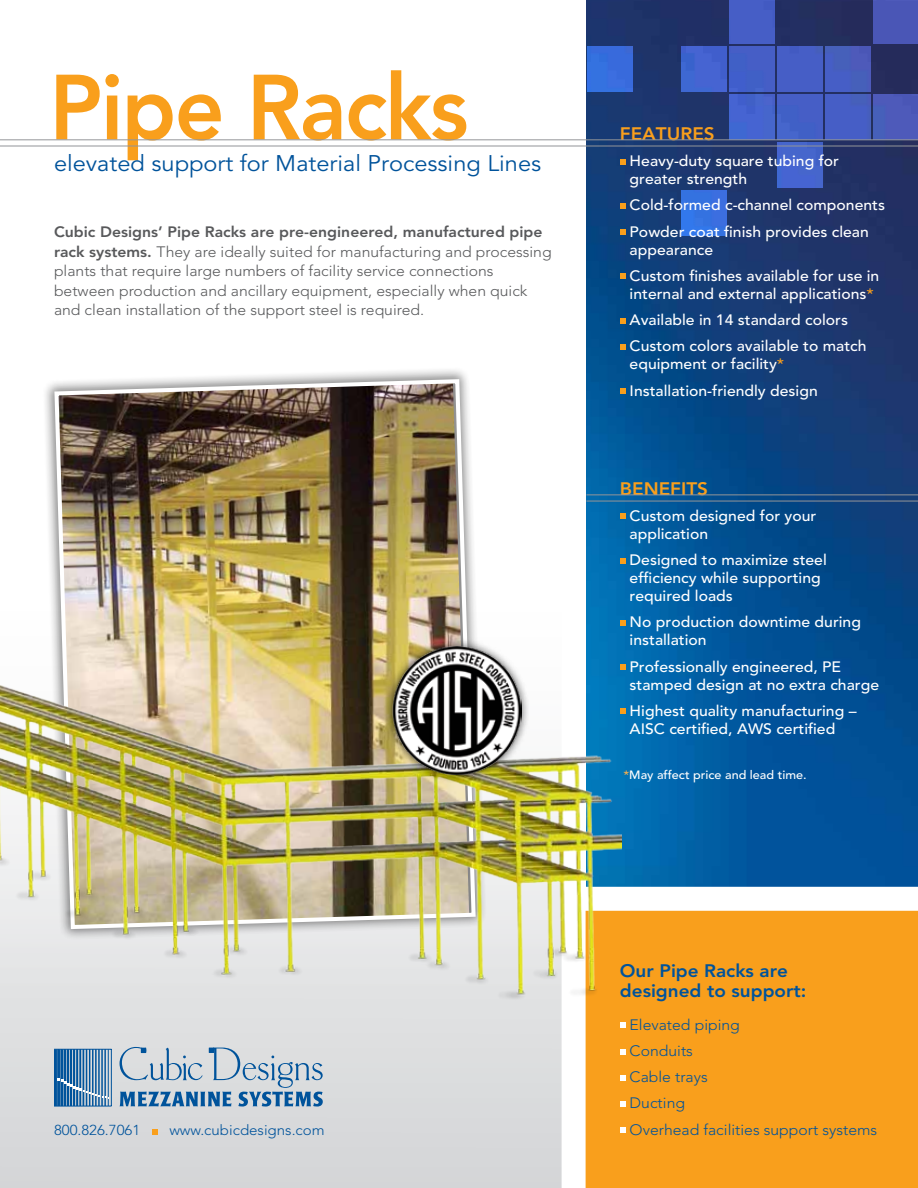
<style>
.page{position:relative;width:918px;height:1188px;background:#fff}
.page>*{position:absolute;margin:0;border:0;box-sizing:border-box;transform-origin:0 0}
.t1{font:800 91.5px "Avenir";letter-spacing:-.02em;color:#f99f1c;scale:.95 1}
.t2{font:22.5px "Avenir";color:#00539b;scale:1.05 1}
.t3{font:800 18px/19.5px "Avenir";color:#00539b;scale:1.05 1}
.t4{font:800 18px "Avenir";color:#f99f1c;scale:1.05 1}
.t5{font:500 15px/18px "Avenir";color:#fff;scale:1.05 1}
.t6{font:300 15px/19.5px "Avenir";color:#58595b;scale:1.05 1}
.t7{font:300 15px/26.2px "Avenir";color:#00539b;scale:1.05 1}
.t8{font:300 14.4px "Avenir";color:#00539b;scale:1.05 1}
.t9{font:500 12px "Avenir";color:#fff;scale:1.05 1}
.s1{font-weight:800}
.s2{color:#f99f1c}
.s3{color:#fbb04b}
</style>
<div class="page">
<div style="left:0;top:1069px;width:562px;height:119px;background:#d7d8da"></div>
<img style="left:586px;top:0;width:332px;height:887px">
<div style="left:729px;top:94px;width:45px;height:46px;background:#4664d2"></div>
<div style="left:729px;top:46px;width:45px;height:46px;background:#425ec6"></div>
<div style="left:777px;top:142px;width:45px;height:46px;background:#4666cc"></div>
<div style="left:825px;top:94px;width:45px;height:46px;background:#465ec6"></div>
<div style="left:777px;top:46px;width:45px;height:46px;background:#465ec6"></div>
<div style="left:729px;top:0;width:45px;height:44px;background:#465ec6"></div>
<div style="left:681px;top:46px;width:45px;height:46px;background:#4464d2"></div>
<div style="left:681px;top:191px;width:45px;height:45px;background:#3472e0"></div>
<div style="left:777px;top:94px;width:45px;height:46px;background:#465ec6"></div>
<div style="left:825px;top:46px;width:45px;height:46px;background:#465eba"></div>
<div style="left:587px;top:46px;width:45px;height:46px;background:#386ede"></div>
<div style="left:873px;top:94px;width:45px;height:46px;background:#4e5aba"></div>
<div style="left:873px;top:0;width:45px;height:44px;background:#4a56b6"></div>
<svg style="left:152px;top:1129px;width:6px;height:6px"></svg>
<svg style="left:620px;top:159px;width:6px;height:6px"></svg>
<svg style="left:620px;top:203px;width:6px;height:6px"></svg>
<svg style="left:620px;top:229px;width:6px;height:6px"></svg>
<svg style="left:620px;top:274px;width:6px;height:5px"></svg>
<svg style="left:620px;top:318px;width:6px;height:6px"></svg>
<svg style="left:620px;top:344px;width:6px;height:6px"></svg>
<svg style="left:620px;top:388px;width:6px;height:6px"></svg>
<svg style="left:620px;top:514px;width:6px;height:5px"></svg>
<svg style="left:620px;top:558px;width:6px;height:6px"></svg>
<svg style="left:620px;top:620px;width:6px;height:6px"></svg>
<svg style="left:622px;top:664px;width:4px;height:6px"></svg>
<svg style="left:622px;top:709px;width:4px;height:5px"></svg>
<div style="left:577px;top:911px;width:341px;height:277px;background:#f99f1c"></div>
<svg style="left:622px;top:1023px;width:4px;height:5px"></svg>
<svg style="left:622px;top:1049px;width:4px;height:5px"></svg>
<svg style="left:620px;top:1075px;width:6px;height:6px"></svg>
<svg style="left:620px;top:1101px;width:6px;height:6px"></svg>
<svg style="left:620px;top:1128px;width:6px;height:5px"></svg>
<hr style="left:586px;top:494px;width:332px;height:1px;background:#939598">
<hr style="left:586px;top:501px;width:332px;height:1px;background:#939598">
<svg style="left:45px;top:370px;width:421px;height:236px"></svg>
<img style="left:52px;top:377px;width:423px;height:250px">
<div style="left:562px;top:0;width:24px;height:1188px;background:#fff"></div>
<img style="left:0;top:627px;width:622px;height:442px">
<div style="left:383px;top:638px;width:147px;height:146px;background:#000;opacity:.75"></div>
<img style="left:392px;top:647px;width:129px;height:128px">
<hr style="left:0;top:139px;width:918px;height:1px;background:#939598">
<hr style="left:0;top:146px;width:918px;height:1px;background:#939598">
<hr style="left:54px;top:1049px;width:58px;height:1px;background:#00539b">
<hr style="left:54px;top:1106px;width:58px;height:1px;background:#00539b">
<hr style="left:111px;top:1049px;width:1px;height:57px;background:#00539b">
<hr style="left:108px;top:1049px;width:1px;height:57px;background:#00539b">
<hr style="left:105px;top:1049px;width:1px;height:57px;background:#00539b">
<hr style="left:102px;top:1049px;width:1px;height:57px;background:#00539b">
<hr style="left:98px;top:1049px;width:1px;height:57px;background:#00539b">
<hr style="left:95px;top:1049px;width:1px;height:57px;background:#00539b">
<hr style="left:92px;top:1049px;width:1px;height:57px;background:#00539b">
<hr style="left:89px;top:1049px;width:1px;height:57px;background:#00539b">
<hr style="left:86px;top:1049px;width:1px;height:57px;background:#00539b">
<hr style="left:83px;top:1049px;width:1px;height:57px;background:#00539b">
<hr style="left:79px;top:1049px;width:2px;height:57px;background:#00539b">
<hr style="left:76px;top:1049px;width:2px;height:57px;background:#00539b">
<hr style="left:73px;top:1049px;width:2px;height:57px;background:#00539b">
<hr style="left:70px;top:1049px;width:2px;height:57px;background:#00539b">
<hr style="left:67px;top:1049px;width:2px;height:57px;background:#00539b">
<hr style="left:64px;top:1049px;width:2px;height:57px;background:#00539b">
<hr style="left:60px;top:1049px;width:3px;height:57px;background:#00539b">
<hr style="left:57px;top:1049px;width:3px;height:57px;background:#00539b">
<hr style="left:54px;top:1049px;width:3px;height:57px;background:#00539b">
<svg style="left:58px;top:1078px;width:51px;height:21px"></svg>
<svg style="left:120px;top:1047px;width:203px;height:60px;background:#aabdce"></svg>
<h1 class="t1" style="left:49px;top:54px;width:443px">Pipe Racks</h1>
<h2 class="t2" style="left:54px;top:151px;width:466px">elevated support for Material Processing Lines</h2>
<p class="t6" style="left:54px;top:222px;width:475px"><span class="s1">Cubic Designs’ Pipe Racks are pre-engineered, manufactured pipe rack systems.</span> They are ideally suited for manufacturing and processing plants that require large numbers of facility service connections between production and ancillary equipment, especially when quick and clean installation of the support steel is required.</p>
<p class="t4" style="left:620px;top:123px;width:92px">FEATURES</p>
<p class="t5" style="left:630px;top:152px;width:201px">Heavy-duty square tubing for greater strength</p>
<p class="t5" style="left:630px;top:192px;width:245px;line-height:26.2px">Cold-formed c-channel components<br>Powder coat finish provides clean</p>
<p class="t5" style="left:630px;top:237px;width:239px;line-height:26.2px">appearance<br>Custom finishes available for use in</p>
<p class="t5" style="left:630px;top:281px;width:234px;line-height:26.2px">internal and external applications<span class="s2">*<br></span>Available in 14 standard colors<br>Custom colors available to match</p>
<p class="t5" style="left:630px;top:351px;width:181px;line-height:26.2px">equipment or facility<span class="s2">*<br></span>Installation-friendly design</p>
<p class="t4" style="left:620px;top:478px;width:85px">BENEFITS</p>
<p class="t5" style="left:630px;top:507px;width:179px">Custom designed for your application</p>
<p class="t5" style="left:630px;top:551px;width:189px">Designed to maximize steel efficiency while supporting required loads</p>
<p class="t5" style="left:630px;top:613px;width:222px">No production downtime during installation</p>
<p class="t5" style="left:630px;top:658px;width:239px">Professionally engineered, PE stamped design at no extra charge</p>
<p class="t5" style="left:630px;top:702px;width:218px">Highest quality manufacturing –<br>AISC certified, AWS certified</p>
<p class="t9" style="left:623px;top:768px;width:176px"><span class="s3">*</span>May affect price and lead time.</p>
<p class="t8" style="left:54px;top:1122px;width:84px">800.826.7061</p>
<p class="t8" style="left:169px;top:1122px;width:149px">www.cubicdesigns.com</p>
<p class="t3" style="left:620px;top:961px;width:179px">Our Pipe Racks are designed to support:</p>
<p class="t7" style="left:630px;top:1011px;width:237px">Elevated piping<br>Conduits<br>Cable trays<br>Ducting<br>Overhead facilities support systems</p>
</div>
